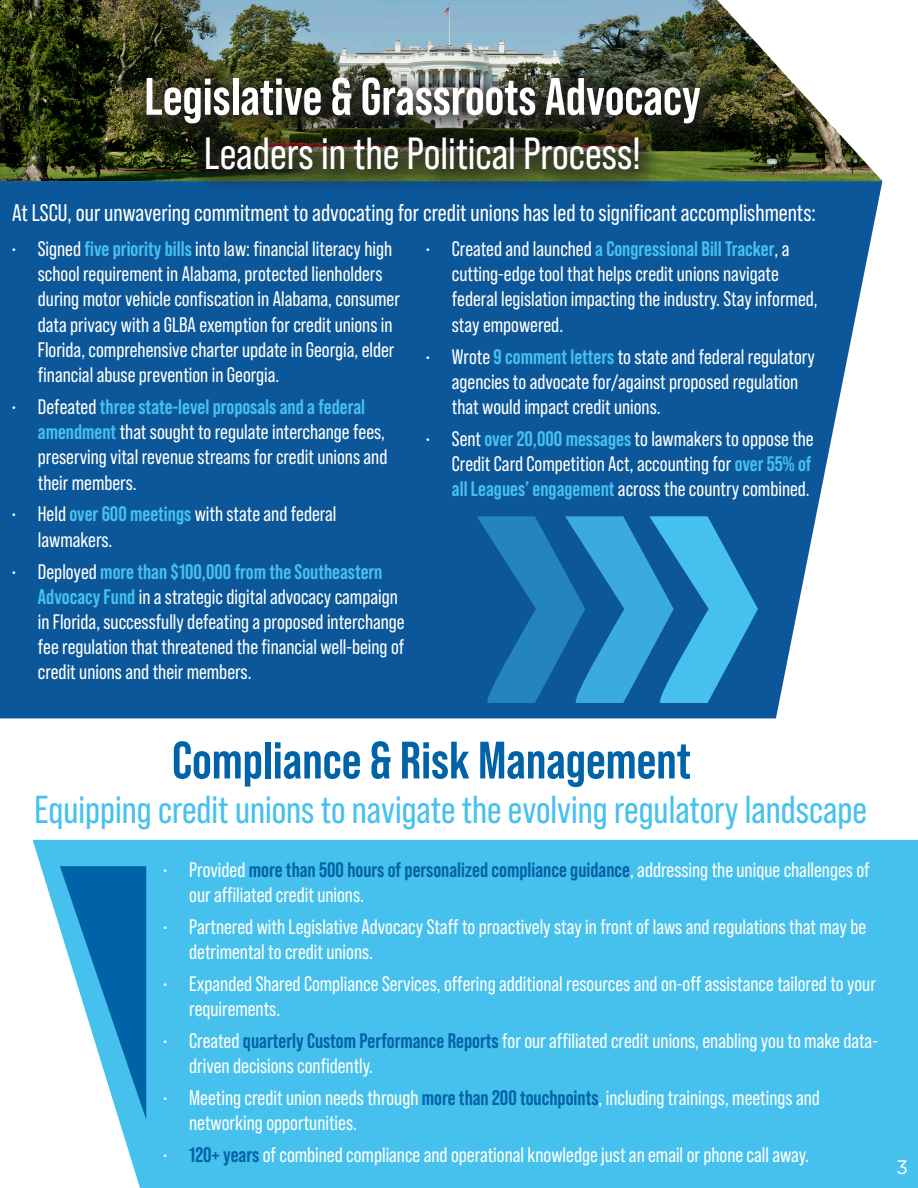
<style>
.page{position:relative;width:918px;height:1188px;background:#fff}
.page>*{position:absolute;margin:0;border:0;box-sizing:border-box;transform-origin:0 0}
.t1{font:700 52.5px "Bebas Neue Pro";color:#fff}
.t2{font:700 52.5px "Bebas Neue Pro";color:#0163a7}
.t3{font:45px "Bebas Neue Pro";color:#fff}
.t4{font:39px "Bebas Neue Pro";color:#46c1ed}
.t5{font:24px "Bebas Neue Pro";color:#fff}
.t6{font:21px/25.2px "Bebas Neue Pro";color:#fff}
.t7{font:19.5px "Gotham";color:#fff}
.s1{font-weight:700;color:#46c1ed}
.s2{font-weight:700;color:#0163a7}
</style>
<div class="page">
<div style="left:33px;top:840px;width:885px;height:348px;background:#46c1ed"></div>
<div style="left:0;top:181px;width:882px;height:537px;background:#0b5799"></div>
<img style="left:0;top:0;width:882px;height:181px">
<div style="left:129px;top:61px;width:597px;height:135px;background:#231f20;opacity:.75"></div>
<svg style="left:477px;top:516px;width:281px;height:187px;background:#2382bb"></svg>
<svg style="left:60px;top:866px;width:86px;height:254px"></svg>
<p class="t1" style="left:145px;top:67px;width:558px">Legislative &amp; Grassroots Advocacy</p>
<p class="t3" style="left:204px;top:128px;width:439px">Leaders in the Political Process!</p>
<p class="t5" style="left:12px;top:200px;width:805px">At LSCU, our unwavering commitment to advocating for credit unions has led to significant accomplishments:</p>
<p class="t6" style="left:38px;top:236px;width:364px;text-indent:-27px">• Signed <span class="s1">five priority bills</span> into law: financial literacy high school requirement in Alabama, protected lienholders during motor vehicle confiscation in Alabama, consumer data privacy with a GLBA exemption for credit unions in Florida, comprehensive charter update in Georgia, elder financial abuse prevention in Georgia.</p>
<p class="t6" style="left:38px;top:394px;width:351px;text-indent:-27px">• Defeated <span class="s1">three state-level proposals and a federal amendment</span> that sought to regulate interchange fees, preserving vital revenue streams for credit unions and their members.</p>
<p class="t6" style="left:38px;top:501px;width:300px;text-indent:-27px">• Held <span class="s1">over 600 meetings</span> with state and federal lawmakers.</p>
<p class="t6" style="left:38px;top:559px;width:368px;text-indent:-27px">• Deployed <span class="s1">more than $100,000 from the Southeastern Advocacy Fund</span> in a strategic digital advocacy campaign in Florida, successfully defeating a proposed interchange fee regulation that threatened the financial well-being of credit unions and their members.</p>
<p class="t6" style="left:452px;top:236px;width:367px;text-indent:-27px">• Created and launched <span class="s1">a Congressional Bill Tracker</span>, a cutting-edge tool that helps credit unions navigate federal legislation impacting the industry. Stay informed, stay empowered.</p>
<p class="t6" style="left:452px;top:344px;width:365px;text-indent:-27px">• Wrote <span class="s1">9 comment letters</span> to state and federal regulatory agencies to advocate for/against proposed regulation that would impact credit unions.</p>
<p class="t6" style="left:452px;top:426px;width:363px;text-align:justify;text-indent:-27px">• Sent <span class="s1">over 20,000 messages</span> to lawmakers to oppose the Credit Card Competition Act, accounting for <span class="s1">over 55% of all Leagues’ engagement</span> across the country combined.</p>
<h1 class="t2" style="left:172px;top:730px;width:520px">Compliance &amp; Risk Management</h1>
<p class="t4" style="left:35px;top:787px;width:834px">Equipping credit unions to navigate the evolving regulatory landscape</p>
<p class="t6" style="left:189px;top:857px;width:682px;text-indent:-27px">• Provided <span class="s2">more than 500 hours of personalized compliance guidance</span>, addressing the unique challenges of our affiliated credit unions.</p>
<p class="t6" style="left:189px;top:914px;width:679px;text-indent:-27px">• Partnered with Legislative Advocacy Staff to proactively stay in front of laws and regulations that may be detrimental to credit unions.</p>
<p class="t6" style="left:189px;top:971px;width:688px;text-indent:-27px">• Expanded Shared Compliance Services, offering additional resources and on-off assistance tailored to your requirements.</p>
<p class="t6" style="left:189px;top:1028px;width:690px;text-indent:-27px">• Created <span class="s2">quarterly Custom Performance Reports</span> for our affiliated credit unions, enabling you to make data&shy;driven decisions confidently.</p>
<p class="t6" style="left:189px;top:1085px;width:632px;text-indent:-27px">• Meeting credit union needs through <span class="s2">more than 200 touchpoints</span>, including trainings, meetings and networking opportunities.</p>
<p class="t6" style="left:162px;top:1142px;width:648px">• <span class="s2">120+ years</span> of combined compliance and operational knowledge just an email or phone call away.</p>
<p class="t7" style="left:896px;top:1155px;width:13px">3</p>
</div>
